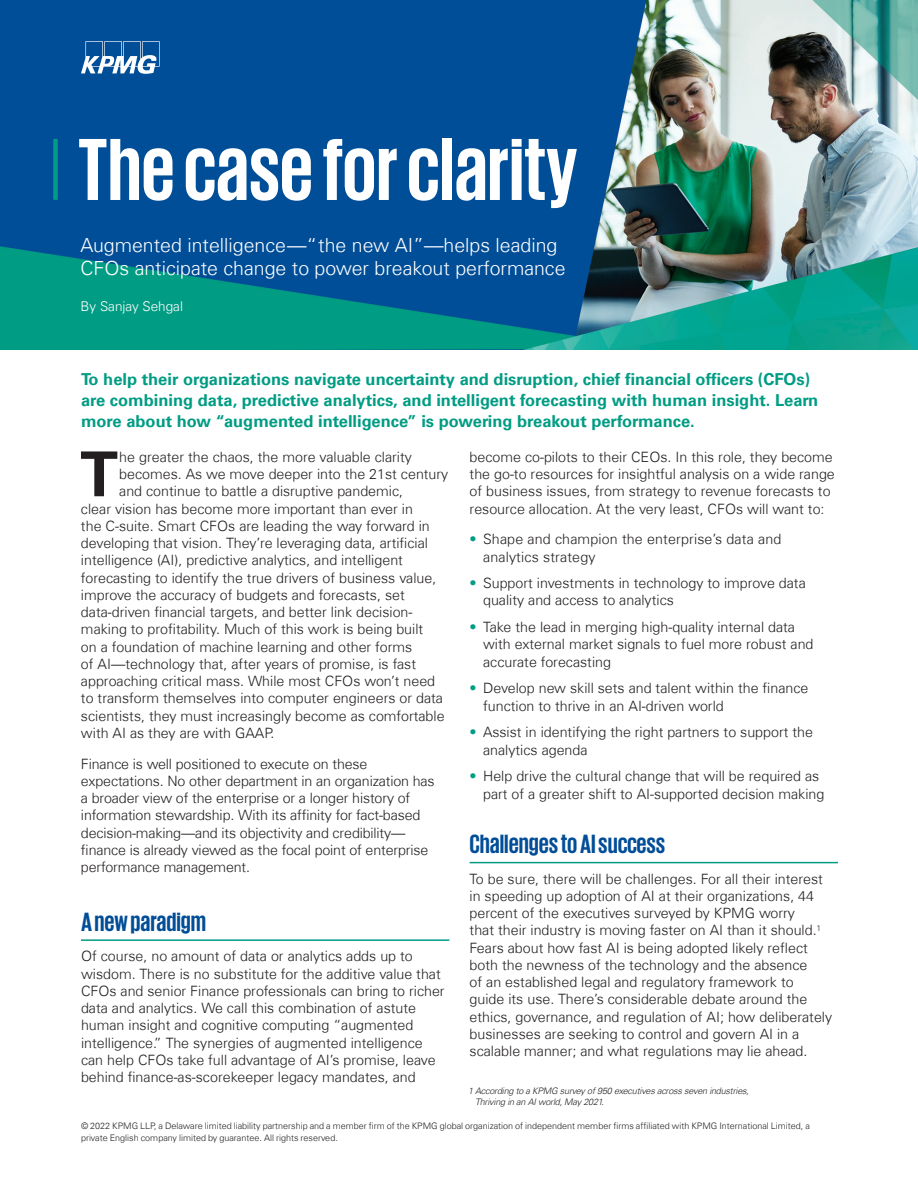
<style>
.page{position:relative;width:918px;height:1188px;background:#fff}
.page>*{position:absolute;margin:0;border:0;box-sizing:border-box;transform-origin:0 0}
.t1{font:700 90px "KPMG";color:#fff}
.t2{font:700 62.1px "Universfor KPMG";color:#231f20}
.t3{font:700 27px "KPMG";color:#014d97}
.t4{font:300 19.5px/23.4px "Universfor KPMG";color:#fff}
.t5{font:700 16.5px/21px "Universfor KPMG";color:#009c83}
.t6{font:300 14.25px/17.2px "Universfor KPMG";color:#231f20}
.t7{font:300 13.5px "Universfor KPMG";color:#fff}
.t8{font:300 9px/12px "Universfor KPMG";color:#231f20}
.t9{font:italic 300 9px/10.5px "Universfor KPMG";letter-spacing:-.02em;color:#231f20}
.s1{color:#009c83}
</style>
<div class="page">
<img style="left:0;top:0;width:918px;height:350px">
<div style="left:53px;top:139px;width:5px;height:61px;background:#009c83"></div>
<hr style="left:81px;top:939px;width:368px;height:2px;background:#009c83">
<hr style="left:470px;top:862px;width:368px;height:1px;background:#009c83">
<svg style="left:81px;top:41px;width:79px;height:33px"></svg>
<h1 class="t1" style="left:78px;top:124px;width:501px">The case for clarity</h1>
<h3 class="t4" style="left:81px;top:233px;width:487px">Augmented intelligence—“the new AI”—helps leading<br>CFOs anticipate change to power breakout performance</h3>
<p class="t7" style="left:81px;top:298px;width:104px">By Sanjay Sehgal</p>
<p class="t5" style="left:81px;top:368px;width:739px">To help their organizations navigate uncertainty and disruption, chief financial officers (CFOs) are combining data, predictive analytics, and intelligent forecasting with human insight. Learn more about how “augmented intelligence” is powering breakout performance.</p>
<h2 class="t2" style="left:80px;top:437px;width:39px">T</h2>
<p class="t6" style="left:119px;top:448px;width:294px">he greater the chaos, the more valuable clarity</p>
<p class="t6" style="left:470px;top:448px;width:367px">become co-pilots to their CEOs. In this role, they become the go-to resources for insightful analysis on a wide range of business issues, from strategy to revenue forecasts to resource allocation. At the very least, CFOs will want to:</p>
<p class="t6" style="left:483px;top:531px;width:300px;text-indent:-13px"><span class="s1">•</span> Shape and champion the enterprise’s data and analytics strategy</p>
<p class="t6" style="left:483px;top:575px;width:324px;text-indent:-13px"><span class="s1">•</span> Support investments in technology to improve data quality and access to analytics</p>
<p class="t6" style="left:483px;top:619px;width:332px;text-indent:-13px"><span class="s1">•</span> Take the lead in merging high-quality internal data with external market signals to fuel more robust and accurate forecasting</p>
<p class="t6" style="left:483px;top:680px;width:327px;text-indent:-13px"><span class="s1">•</span> Develop new skill sets and talent within the finance function to thrive in an AI-driven world</p>
<p class="t6" style="left:483px;top:724px;width:331px;text-indent:-13px"><span class="s1">•</span> Assist in identifying the right partners to support the analytics agenda</p>
<p class="t6" style="left:483px;top:768px;width:343px;text-indent:-13px"><span class="s1">•</span> Help drive the cultural change that will be required as part of a greater shift to AI-supported decision making</p>
<h3 class="t3" style="left:470px;top:830px;width:197px">Challenges to AI success</h3>
<p class="t6" style="left:470px;top:870px;width:364px">To be sure, there will be challenges. For all their interest in speeding up adoption of AI at their organizations, 44 percent of the executives surveyed by KPMG worry<br>that their industry is moving faster on AI than it should.<sup>1<br></sup>Fears about how fast AI is being adopted likely reflect both the newness of the technology and the absence<br>of an established legal and regulatory framework to<br>guide its use. There’s considerable debate around the ethics, governance, and regulation of AI; how deliberately businesses are seeking to control and govern AI in a scalable manner; and what regulations may lie ahead.</p>
<p class="t6" style="left:119px;top:465px;width:331px">becomes. As we move deeper into the 21st century</p>
<p class="t6" style="left:119px;top:483px;width:285px">and continue to battle a disruptive pandemic,</p>
<p class="t6" style="left:81px;top:500px;width:334px">clear vision has become more important than ever in</p>
<p class="t6" style="left:81px;top:517px;width:350px">the C-suite. Smart CFOs are leading the way forward in</p>
<p class="t6" style="left:81px;top:534px;width:349px">developing that vision. They’re leveraging data, artificial</p>
<p class="t6" style="left:81px;top:552px;width:324px">intelligence (AI), predictive analytics, and intelligent</p>
<p class="t6" style="left:81px;top:569px;width:357px">forecasting to identify the true drivers of business value,</p>
<p class="t6" style="left:81px;top:586px;width:325px">improve the accuracy of budgets and forecasts, set</p>
<p class="t6" style="left:81px;top:603px;width:333px">data-driven financial targets, and better link decision-</p>
<p class="t6" style="left:81px;top:621px;width:344px">making to profitability. Much of this work is being built</p>
<p class="t6" style="left:81px;top:638px;width:333px">on a foundation of machine learning and other forms</p>
<p class="t6" style="left:81px;top:655px;width:337px">of AI—technology that, after years of promise, is fast</p>
<p class="t6" style="left:81px;top:672px;width:356px">approaching critical mass. While most CFOs won’t need</p>
<p class="t6" style="left:81px;top:690px;width:364px">to transform themselves into computer engineers or data</p>
<p class="t6" style="left:81px;top:707px;width:365px">scientists, they must increasingly become as comfortable</p>
<p class="t6" style="left:81px;top:724px;width:195px">with AI as they are with GAAP.</p>
<p class="t6" style="left:81px;top:755px;width:355px">Finance is well positioned to execute on these expectations. No other department in an organization has a broader view of the enterprise or a longer history of information stewardship. With its affinity for fact-based decision-making—and its objectivity and credibility— finance is already viewed as the focal point of enterprise performance management.</p>
<h3 class="t3" style="left:81px;top:908px;width:127px">A new paradigm</h3>
<p class="t6" style="left:81px;top:948px;width:365px">Of course, no amount of data or analytics adds up to wisdom. There is no substitute for the additive value that CFOs and senior Finance professionals can bring to richer data and analytics. We call this combination of astute human insight and cognitive computing “augmented intelligence.” The synergies of augmented intelligence can help CFOs take full advantage of AI’s promise, leave behind finance-as-scorekeeper legacy mandates, and</p>
<p class="t9" style="left:475px;top:1086px;width:275px;text-indent:-7px">1 According to a KPMG survey of 950 executives across seven industries,<br>Thriving in an AI world, May 2021.</p>
<p class="t8" style="left:81px;top:1120px;width:730px">© 2022 KPMG LLP, a Delaware limited liability partnership and a member firm of the KPMG global organization of independent member firms affiliated with KPMG International Limited, a private English company limited by guarantee. All rights reserved.</p>
</div>
